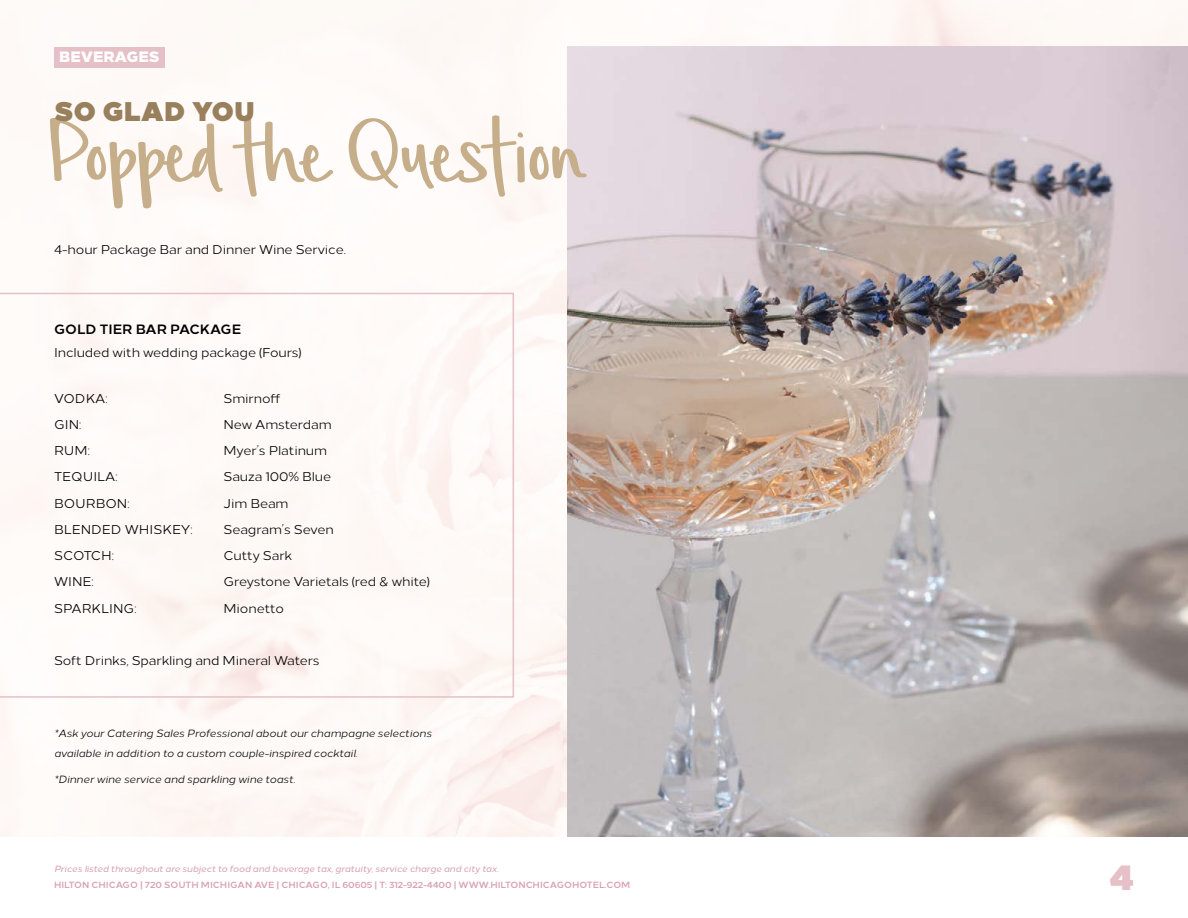
<style>
.page{position:relative;width:1188px;height:918px;background:#fff}
.page>*{position:absolute;margin:0;border:0;box-sizing:border-box;transform-origin:0 0}
.t1{font:129.9px "Simple Joys";letter-spacing:-.055em;color:#c5ae89}
.t2{font:900 36px "Loew";color:#e5c1c7}
.t3{font:900 27px "Loew";color:#98805c}
.t4{font:800 15px "Loew";color:#fff}
.t5{font:700 13.5px "Loew";color:#000}
.t6{font:12.75px "Loew";letter-spacing:-.01em;color:#000}
.t7{font:italic 10.5px/19.5px "Loew";letter-spacing:-.01em;color:#000}
.t8{font:700 9px "Loew";color:#d9a2b3}
.t9{font:italic 500 9px "Loew";letter-spacing:-.01em;color:#d9a2b3}
</style>
<div class="page">
<img style="left:567px;top:47px;width:621px;height:790px">
<div style="left:54px;top:47px;width:111px;height:21px;background:#e5c1c7"></div>
<svg style="left:0;top:293px;width:514px;height:405px"></svg>
<p class="t4" style="left:59px;top:44px;width:102px">BEVERAGES</p>
<h3 class="t3" style="left:54px;top:88px;width:202px">SO GLAD YOU</h3>
<h1 class="t1" style="left:46px;top:97px;width:543px">Popped the Question</h1>
<p class="t6" style="left:54px;top:239px;width:293px">4-hour Package Bar and Dinner Wine Service.</p>
<p class="t5" style="left:54px;top:318px;width:189px">GOLD TIER BAR PACKAGE</p>
<p class="t6" style="left:54px;top:342px;width:249px">Included with wedding package (Fours)</p>
<p class="t6" style="left:54px;top:388px;width:55px">VODKA:</p>
<p class="t6" style="left:223px;top:388px;width:59px">Smirnoff</p>
<p class="t6" style="left:54px;top:414px;width:29px">GIN:</p>
<p class="t6" style="left:223px;top:414px;width:110px">New Amsterdam</p>
<p class="t6" style="left:54px;top:441px;width:37px">RUM:</p>
<p class="t6" style="left:223px;top:441px;width:105px">Myer’s Platinum</p>
<p class="t6" style="left:54px;top:467px;width:65px">TEQUILA:</p>
<p class="t6" style="left:223px;top:467px;width:109px">Sauza 100% Blue</p>
<p class="t6" style="left:54px;top:493px;width:77px">BOURBON:</p>
<p class="t6" style="left:223px;top:493px;width:67px">Jim Beam</p>
<p class="t6" style="left:54px;top:519px;width:140px">BLENDED WHISKEY:</p>
<p class="t6" style="left:223px;top:519px;width:112px">Seagram’s Seven</p>
<p class="t6" style="left:54px;top:546px;width:61px">SCOTCH:</p>
<p class="t6" style="left:223px;top:546px;width:70px">Cutty Sark</p>
<p class="t6" style="left:54px;top:572px;width:41px">WINE:</p>
<p class="t6" style="left:223px;top:572px;width:208px">Greystone Varietals (red &amp; white)</p>
<p class="t6" style="left:54px;top:598px;width:84px">SPARKLING:</p>
<p class="t6" style="left:223px;top:598px;width:62px">Mionetto</p>
<p class="t6" style="left:54px;top:651px;width:267px">Soft Drinks, Sparkling and Mineral Waters</p>
<p class="t7" style="left:54px;top:723px;width:379px">*Ask your Catering Sales Professional about our champagne selections available in addition to a custom couple-inspired cocktail.</p>
<p class="t7" style="left:54px;top:768px;width:243px">*Dinner wine service and sparkling wine toast.</p>
<p class="t9" style="left:54px;top:861px;width:446px">Prices listed throughout are subject to food and beverage tax, gratuity, service charge and city tax.</p>
<p class="t8" style="left:54px;top:878px;width:578px">HILTON CHICAGO | 720 SOUTH MICHIGAN AVE | CHICAGO, IL 60605 | T: 312-922-4400 | WWW.HILTONCHICAGOHOTEL.COM</p>
<h2 class="t2" style="left:1110px;top:846px;width:26px">4</h2>
</div>
